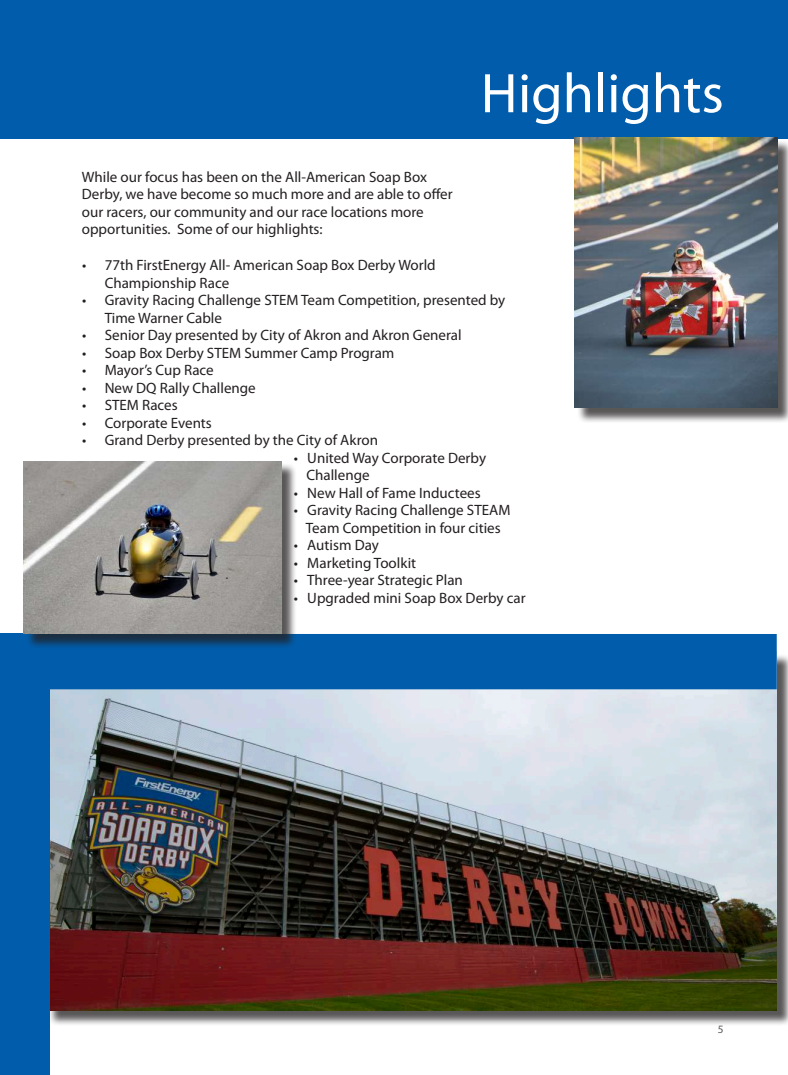
<style>
.page{position:relative;width:788px;height:1075px;background:#fff}
.page>*{position:absolute;margin:0;border:0;box-sizing:border-box;transform-origin:0 0}
.t1{font:56.25px "Myriad Pro";color:#fff}
.t2{font:15px/17.5px "Myriad Pro";color:#231f20}
.t3{font:11.25px "Myriad Pro";color:#57585a}
</style>
<div class="page">
<div style="left:48px;top:654px;width:740px;height:378px;background:#231f20;opacity:.75"></div>
<img style="left:50px;top:689px;width:726px;height:321px">
<div style="left:0;top:0;width:788px;height:138px;background:#015dab"></div>
<div style="left:0;top:634px;width:50px;height:441px;background:#015dab"></div>
<div style="left:0;top:634px;width:776px;height:55px;background:#015dab"></div>
<div style="left:576px;top:140px;width:212px;height:289px;background:#231f20;opacity:.75"></div>
<img style="left:574px;top:138px;width:203px;height:270px">
<div style="left:26px;top:463px;width:279px;height:202px;background:#231f20;opacity:.75"></div>
<img style="left:24px;top:461px;width:257px;height:173px">
<p class="t2" style="left:82px;top:168px;width:372px">While our focus has been on the All-American Soap Box Derby, we have become so much more and are able to offer our racers, our community and our race locations more opportunities. Some of our highlights:</p>
<h1 class="t1" style="left:481px;top:59px;width:244px">Highlights</h1>
<p class="t2" style="left:105px;top:256px;width:332px;text-indent:-22px">• 77th FirstEnergy All- American Soap Box Derby World<br>Championship Race</p>
<p class="t2" style="left:105px;top:291px;width:402px;text-indent:-22px">• Gravity Racing Challenge STEM Team Competition, presented by<br>Time Warner Cable</p>
<p class="t2" style="left:82px;top:326px;width:381px">• Senior Day presented by City of Akron and Akron General</p>
<p class="t2" style="left:82px;top:344px;width:314px">• Soap Box Derby STEM Summer Camp Program</p>
<p class="t2" style="left:82px;top:361px;width:133px">• Mayor’s Cup Race</p>
<p class="t2" style="left:82px;top:379px;width:175px">• New DQ Rally Challenge</p>
<p class="t2" style="left:82px;top:396px;width:97px">• STEM Races</p>
<p class="t2" style="left:82px;top:414px;width:131px">• Corporate Events</p>
<p class="t2" style="left:82px;top:431px;width:297px">• Grand Derby presented by the City of Akron</p>
<p class="t2" style="left:306px;top:449px;width:181px;text-indent:-13px">• United Way Corporate Derby<br>Challenge</p>
<p class="t2" style="left:294px;top:484px;width:188px">• New Hall of Fame Inductees</p>
<p class="t2" style="left:294px;top:501px;width:218px;text-align:center">• Gravity Racing Challenge STEAM<br>Team Competition in four cities</p>
<p class="t2" style="left:294px;top:536px;width:87px">• Autism Day</p>
<p class="t2" style="left:294px;top:554px;width:124px">• Marketing Toolkit</p>
<p class="t2" style="left:294px;top:571px;width:171px">• Three-year Strategic Plan</p>
<p class="t2" style="left:294px;top:589px;width:233px">• Upgraded mini Soap Box Derby car</p>
<p class="t3" style="left:717px;top:1022px;width:7px">5</p>
</div>
